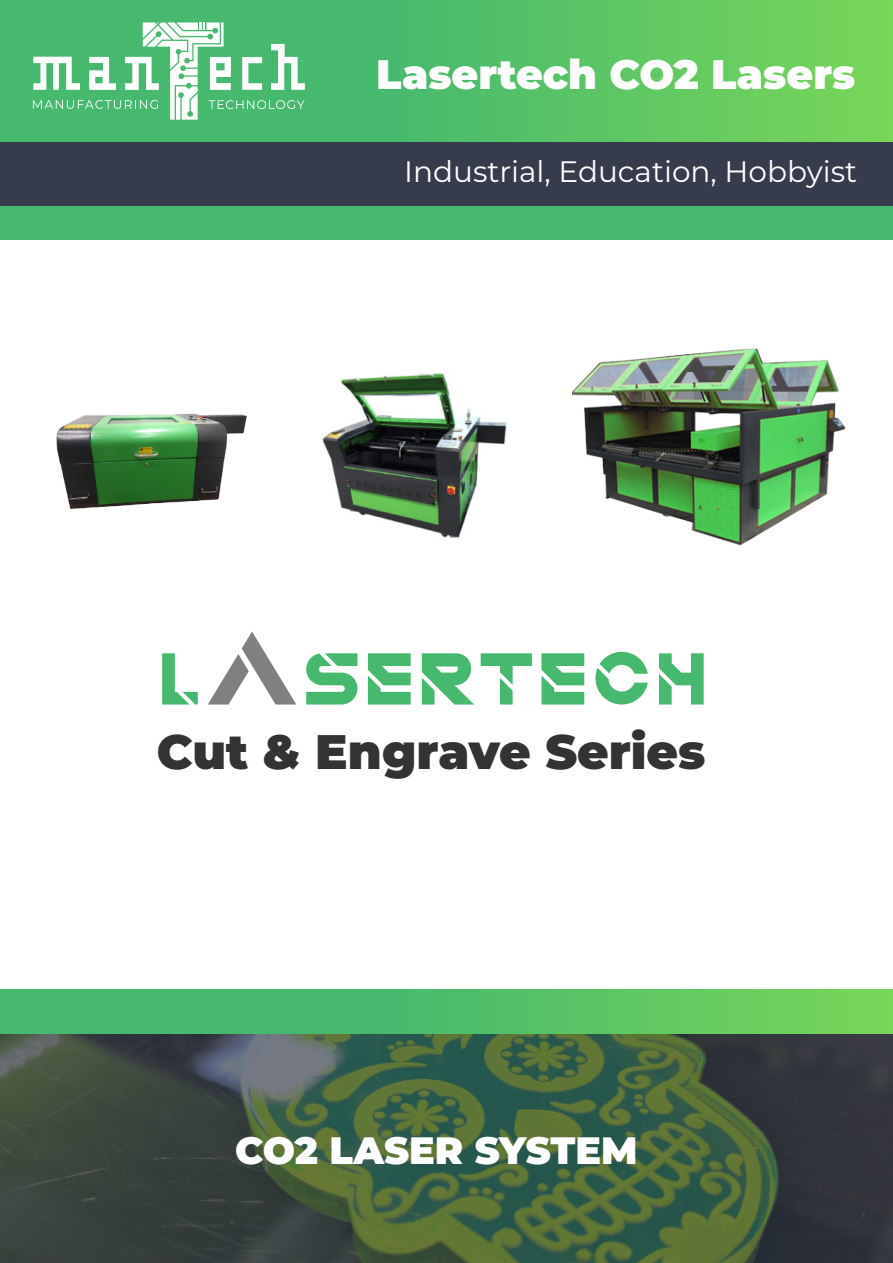
<style>
.page{position:relative;width:893px;height:1263px;background:#fff}
.page>*{position:absolute;margin:0;border:0;box-sizing:border-box;transform-origin:0 0}
.t1{font:900 48.45px "Montserrat";color:#333}
.t2{font:900 41.1px "Montserrat";color:#fff}
.t3{font:900 38.1px "Montserrat";color:#fff}
.t4{font:29.55px "Montserrat";color:#fff}
</style>
<div class="page">
<div style="left:0;top:0;width:893px;height:174px;background:linear-gradient(to right,#3bb274,#6fd05d)"></div>
<div style="left:0;top:989px;width:893px;height:174px;background:linear-gradient(to right,#3ab273,#6fd15d)"></div>
<div style="left:0;top:190px;width:893px;height:50px;background:#46b96e"></div>
<div style="left:0;top:142px;width:893px;height:63px;background:#363c4c"></div>
<img style="left:0;top:1034px;width:893px;height:229px">
<svg style="left:33px;top:23px;width:272px;height:97px"></svg>
<img style="left:572px;top:348px;width:274px;height:198px">
<img style="left:322px;top:373px;width:185px;height:165px">
<img style="left:56px;top:413px;width:191px;height:96px">
<svg style="left:162px;top:653px;width:36px;height:51px"></svg>
<svg style="left:208px;top:631px;width:88px;height:73px"></svg>
<svg style="left:306px;top:653px;width:51px;height:51px"></svg>
<svg style="left:368px;top:653px;width:43px;height:51px"></svg>
<svg style="left:422px;top:653px;width:52px;height:51px"></svg>
<svg style="left:481px;top:653px;width:51px;height:51px"></svg>
<svg style="left:541px;top:653px;width:43px;height:51px"></svg>
<svg style="left:595px;top:652px;width:53px;height:52px"></svg>
<svg style="left:659px;top:653px;width:45px;height:51px"></svg>
<h2 class="t2" style="left:376px;top:49px;width:480px">Lasertech CO2 Lasers</h2>
<p class="t4" style="left:404px;top:153px;width:454px">Industrial, Education, Hobbyist</p>
<h1 class="t1" style="left:157px;top:722px;width:550px">Cut &amp; Engrave Series</h1>
<p class="t3" style="left:235px;top:1127px;width:404px">CO2 LASER SYSTEM</p>
</div>
